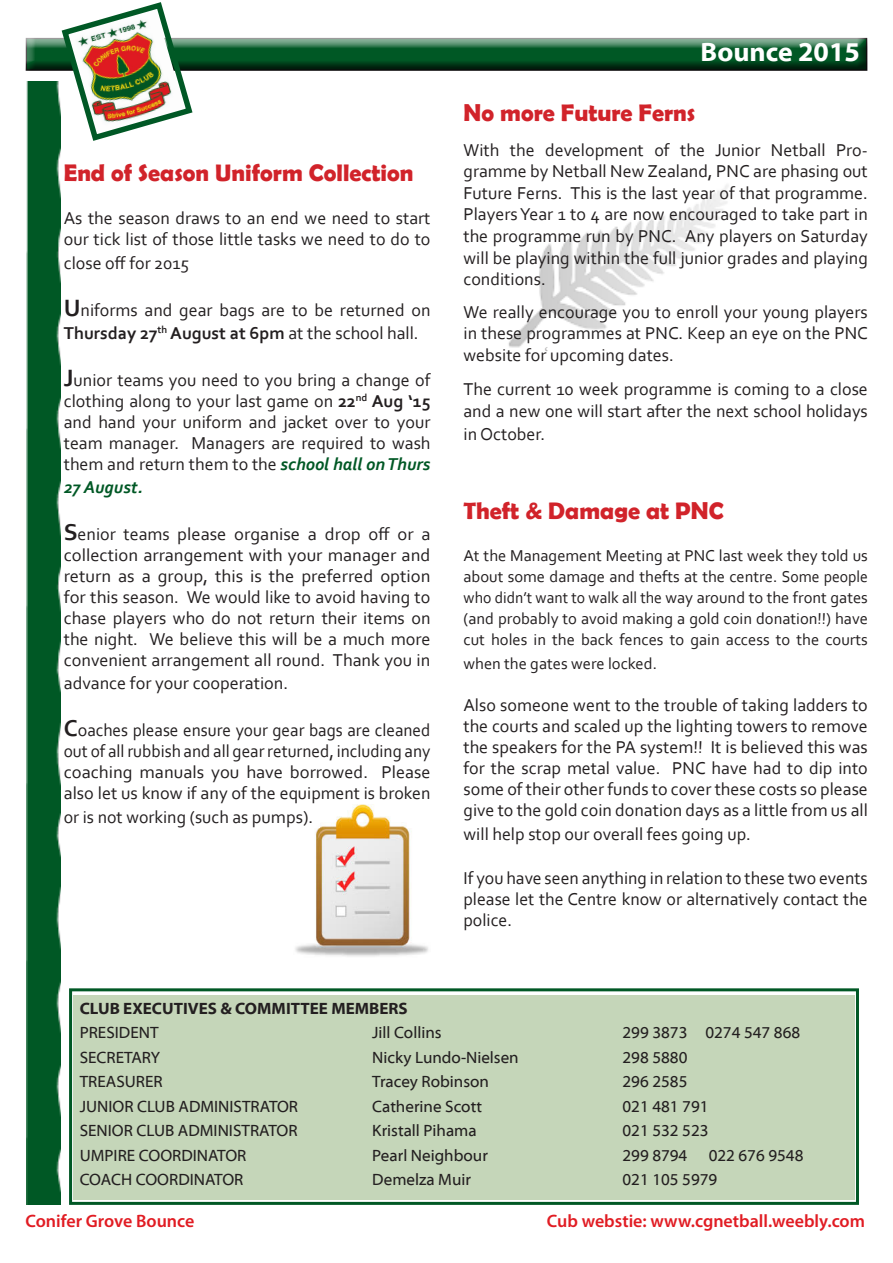
<style>
.page{position:relative;width:893px;height:1263px;background:#fff}
.page>*{position:absolute;margin:0;border:0;box-sizing:border-box;transform-origin:0 0}
.t1{font:700 27px "Myriad Web Pro";color:#fff}
.t2{font:700 24px "Berlin Sans FB Demi";color:#d1232a}
.t3{font:18px/21px "Corbel";color:#231f20;text-align:justify}
.t4{font:600 18px "Myriad Pro";color:#e11c23}
.t5{font:italic 700 18px "Corbel";color:#005825}
.t6{font:18px "Minion Pro";color:#231f20}
.t7{font:16.5px "Myriad Web Pro";color:#231f20}
.t8{font:16.5px/21px "Corbel";color:#231f20;text-align:justify}
.t9{font:700 16.5px "Myriad Web Pro";color:#231f20}
.s1{font-weight:700;font-size:24.75px}
.s2{font-weight:700}
.s3{font-weight:700;font-style:italic;color:#005825}
.s4{font-weight:700;font-size:24px}
</style>
<div class="page">
<img style="left:295px;top:804px;width:134px;height:153px">
<div style="left:25px;top:38px;width:844px;height:34px;background:#231f20;opacity:.75"></div>
<svg style="left:58px;top:2px;width:138px;height:142px"></svg>
<img style="left:26px;top:82px;width:34px;height:1122px">
<div style="left:69px;top:988px;width:790px;height:217px;border:3px solid #005825"></div>
<div style="left:74px;top:995px;width:781px;height:204px;background:#c5d6b9"></div>
<img style="left:508px;top:185px;width:221px;height:163px">
<p class="t2" style="left:64px;top:158px;width:351px">End of Season Uniform Collection</p>
<p class="t3" style="left:64px;top:207px;width:368px;line-height:21.6px">As the season draws to an end we need to start our tick list of those little tasks we need to do to</p>
<p class="t3" style="left:64px;top:252px;width:127px">close off for 2015</p>
<p class="t3" style="left:64px;top:297px;width:368px;line-height:23.4px"><span class="s1">U</span>niforms and gear bags are to be returned on<br><span class="s2">Thursday 27</span><sup>th</sup> <span class="s2">August at 6pm</span> at the school hall.</p>
<p class="t3" style="left:64px;top:369px;width:368px"><span class="s1">J</span>unior teams you need to you bring a change of clothing along to your last game on <span class="s2">22</span><sup>nd</sup> <span class="s2">Aug ‘15 </span>and hand your uniform and jacket over to your team manager. Managers are required to wash them and return them to the <span class="s3">school hall on Thurs</span></p>
<p class="t5" style="left:64px;top:476px;width:81px">27 August.</p>
<p class="t3" style="left:64px;top:523px;width:368px"><span class="s4">S</span>enior teams please organise a drop off or a collection arrangement with your manager and return as a group, this is the preferred option for this season. We would like to avoid having to chase players who do not return their items on the night. We believe this will be a much more convenient arrangement all round. Thank you in</p>
<p class="t3" style="left:64px;top:672px;width:226px">advance for your cooperation.</p>
<p class="t3" style="left:64px;top:719px;width:368px"><span class="s4">C</span>oaches please ensure your gear bags are cleaned out of all rubbish and all gear returned, including any coaching manuals you have borrowed. Please also let us know if any of the equipment is broken</p>
<p class="t3" style="left:64px;top:806px;width:251px">or is not working (such as pumps).</p>
<p class="t1" style="left:701px;top:37px;width:161px">Bounce 2015</p>
<p class="t2" style="left:463px;top:99px;width:233px">No more Future Ferns</p>
<p class="t3" style="left:463px;top:138px;width:406px;line-height:21.6px">With the development of the Junior Netball Pro&shy;gramme by Netball New Zealand, PNC are phasing out Future Ferns. This is the last year of that programme.<br>Players Year 1 to 4 are now encouraged to take part in the programme run by PNC. Any players on Saturday will be playing within the full junior grades and playing conditions.</p>
<p class="t3" style="left:463px;top:300px;width:406px;line-height:21.6px">We really encourage you to enroll your young players in these programmes at PNC. Keep an eye on the PNC website for upcoming dates.</p>
<p class="t3" style="left:463px;top:378px;width:406px;line-height:21.6px">The current 10 week programme is coming to a close and a new one will start after the next school holidays</p>
<p class="t3" style="left:463px;top:423px;width:83px">in October.</p>
<p class="t6" style="left:549px;top:366px;width:6px;rotate:-180deg">,</p>
<p class="t2" style="left:463px;top:497px;width:262px">Theft &amp; Damage at PNC</p>
<p class="t8" style="left:463px;top:545px;width:406px">At the Management Meeting at PNC last week they told us about some damage and thefts at the centre. Some people who didn’t want to walk all the way around to the front gates (and probably to avoid making a gold coin donation!!) have cut holes in the back fences to gain access to the courts</p>
<p class="t8" style="left:463px;top:652px;width:195px">when the gates were locked.</p>
<p class="t3" style="left:463px;top:694px;width:406px">Also someone went to the trouble of taking ladders to the courts and scaled up the lighting towers to remove the speakers for the PA system!! It is believed this was for the scrap metal value. PNC have had to dip into some of their other funds to cover these costs so please give to the gold coin donation days as a little from us all</p>
<p class="t3" style="left:463px;top:823px;width:289px">will help stop our overall fees going up.</p>
<p class="t3" style="left:463px;top:867px;width:406px">If you have seen anything in relation to these two events please let the Centre know or alternatively contact the police.</p>
<p class="t9" style="left:80px;top:999px;width:330px">CLUB EXECUTIVES &amp; COMMITTEE MEMBERS</p>
<p class="t7" style="left:80px;top:1024px;width:80px">PRESIDENT</p>
<p class="t7" style="left:372px;top:1024px;width:71px">Jill Collins</p>
<p class="t7" style="left:622px;top:1024px;width:179px">299 3873 0274 547 868</p>
<p class="t7" style="left:80px;top:1048px;width:82px">SECRETARY</p>
<p class="t7" style="left:372px;top:1048px;width:148px">Nicky Lundo-Nielsen</p>
<p class="t7" style="left:622px;top:1048px;width:66px">298 5880</p>
<p class="t7" style="left:80px;top:1073px;width:84px">TREASURER</p>
<p class="t7" style="left:372px;top:1073px;width:118px">Tracey Robinson</p>
<p class="t7" style="left:622px;top:1073px;width:66px">296 2585</p>
<p class="t7" style="left:80px;top:1097px;width:220px">JUNIOR CLUB ADMINISTRATOR</p>
<p class="t7" style="left:372px;top:1097px;width:111px">Catherine Scott</p>
<p class="t7" style="left:622px;top:1097px;width:88px">021 481 791</p>
<p class="t7" style="left:80px;top:1122px;width:219px">SENIOR CLUB ADMINISTRATOR</p>
<p class="t7" style="left:372px;top:1122px;width:106px">Kristall Pihama</p>
<p class="t7" style="left:622px;top:1122px;width:88px">021 532 523</p>
<p class="t7" style="left:80px;top:1146px;width:168px">UMPIRE COORDINATOR</p>
<p class="t7" style="left:372px;top:1146px;width:117px">Pearl Neighbour</p>
<p class="t7" style="left:622px;top:1146px;width:66px">299 8794</p>
<p class="t7" style="left:709px;top:1146px;width:96px">022 676 9548</p>
<p class="t7" style="left:80px;top:1171px;width:165px">COACH COORDINATOR</p>
<p class="t7" style="left:372px;top:1171px;width:100px">Demelza Muir</p>
<p class="t7" style="left:622px;top:1171px;width:96px">021 105 5979</p>
<p class="t4" style="left:26px;top:1209px;width:170px">Conifer Grove Bounce</p>
<p class="t4" style="left:547px;top:1209px;width:320px">Cub webstie: www.cgnetball.weebly.com</p>
</div>
